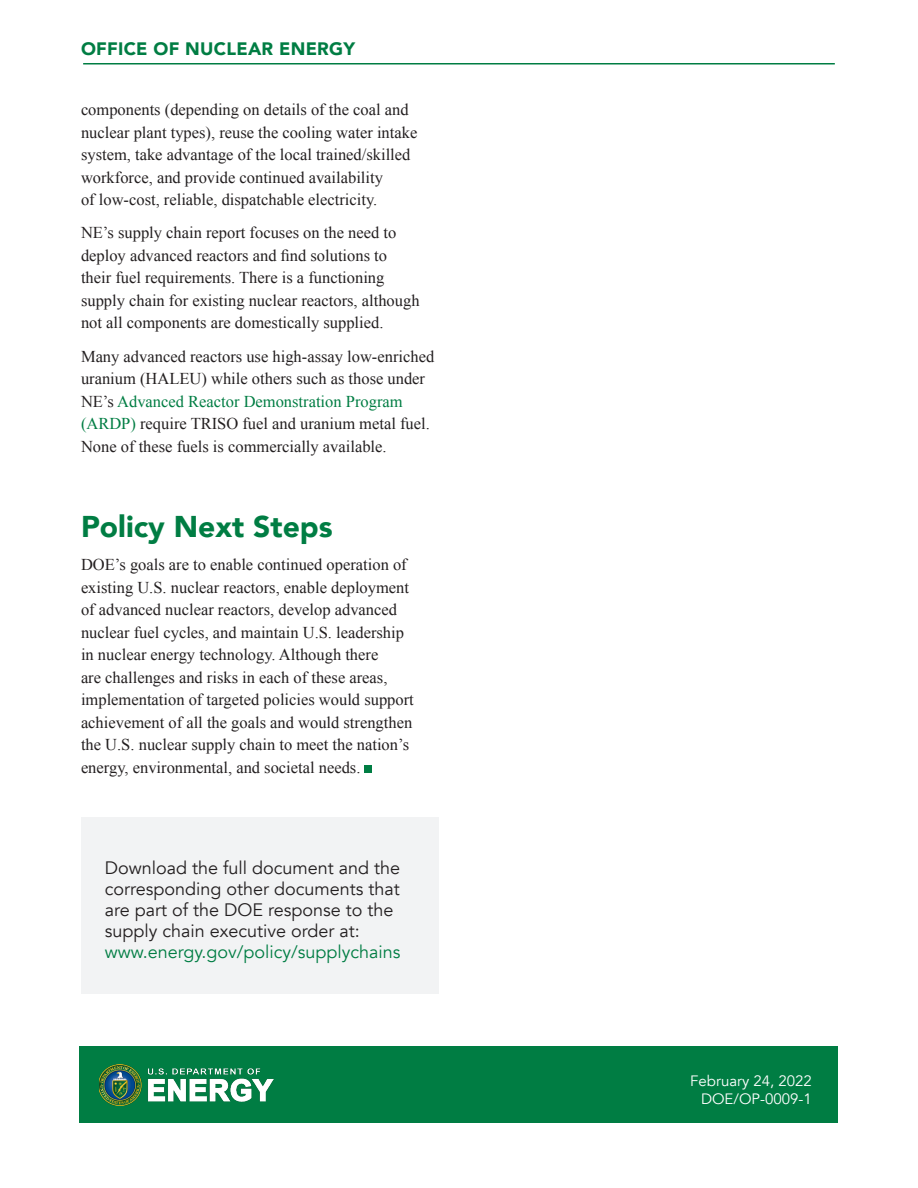
<style>
.page{position:relative;width:918px;height:1188px;background:#fff}
.page>*{position:absolute;margin:0;border:0;box-sizing:border-box;transform-origin:0 0}
.t1{font:900 30px "Avenir";color:#007d43}
.t2{font:18px/21px "Avenir";color:#231f20}
.t3{font:900 18px "Avenir";letter-spacing:.015em;color:#007d43}
.body{font:16.5px/22.5px "Times New Roman";color:#231f20}
.t4{font:15px/18px "Avenir";color:#fff;text-align:right}
.s1{color:#007d43}
</style>
<div class="page">
<div style="left:80px;top:1046px;width:758px;height:77px;background:#007d43"></div>
<img style="left:99px;top:1065px;width:174px;height:40px">
<hr style="left:83px;top:63px;width:752px;height:1px;background:#007d43">
<div style="left:365px;top:765px;width:7px;height:8px;background:#007d43"></div>
<div style="left:81px;top:817px;width:358px;height:177px;background:#f2f3f4"></div>
<p class="t3" style="left:81px;top:33px;width:276px">OFFICE OF NUCLEAR ENERGY</p>
<p class="body" style="left:81px;top:98px;width:338px">components (depending on details of the coal and nuclear plant types), reuse the cooling water intake system, take advantage of the local trained/skilled workforce, and provide continued availability<br>of low-cost, reliable, dispatchable electricity.</p>
<p class="body" style="left:81px;top:221px;width:340px">NE’s supply chain report focuses on the need to deploy advanced reactors and find solutions to their fuel requirements. There is a functioning supply chain for existing nuclear reactors, although not all components are domestically supplied.</p>
<p class="body" style="left:81px;top:345px;width:355px">Many advanced reactors use high-assay low-enriched uranium (HALEU) while others such as those under NE’s <span class="s1">Advanced Reactor Demonstration Program (ARDP)</span> require TRISO fuel and uranium metal fuel.<br>None of these fuels is commercially available.</p>
<h1 class="t1" style="left:81px;top:501px;width:253px">Policy Next Steps</h1>
<p class="body" style="left:81px;top:553px;width:334px">DOE’s goals are to enable continued operation of existing U.S. nuclear reactors, enable deployment of advanced nuclear reactors, develop advanced nuclear fuel cycles, and maintain U.S. leadership in nuclear energy technology. Although there<br>are challenges and risks in each of these areas, implementation of targeted policies would support achievement of all the goals and would strengthen the U.S. nuclear supply chain to meet the nation’s energy, environmental, and societal needs.</p>
<p class="t2" style="left:105px;top:858px;width:297px">Download the full document and the corresponding other documents that are part of the DOE response to the supply chain executive order at: <span class="s1">www.energy.gov/policy/supplychains</span></p>
<p class="t4" style="left:690px;top:1072px;width:123px">February 24, 2022<br>DOE/OP-0009-1</p>
</div>
